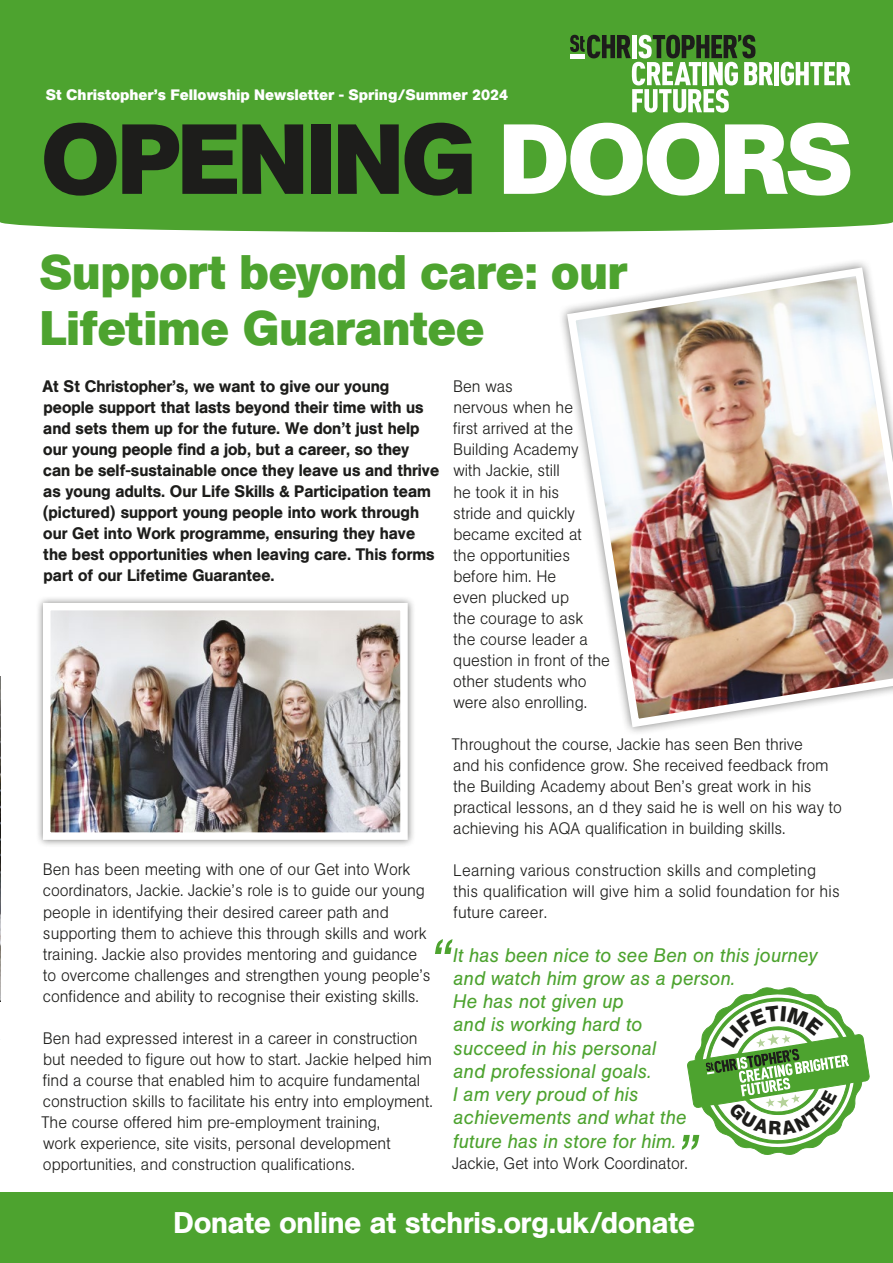
<style>
.page{position:relative;width:893px;height:1263px;background:#fff}
.page>*{position:absolute;margin:0;border:0;box-sizing:border-box;transform-origin:0 0}
.t1{font:700 98.25px "AG Book BQ";letter-spacing:-.035em;color:#1d1d1b}
.t2{font:italic 58.5px "AG Book BQ";color:#4da32f}
.t3{font:700 48px/55.5px "AG Book BQ";letter-spacing:-.015em;color:#4da32f}
.t4{font:500 29.7px "AG Book BQ";letter-spacing:-.005em;color:#fff}
.t5{font:italic 19.5px/23.2px "AG Book BQ";color:#4da32f}
.t6{font:300 16.5px/21px "AG Book BQ";color:#1d1d1b}
.t7{font:500 16.5px/21px "AG Book BQ";color:#1d1d1b}
.t8{font:700 15px "AG Book BQ";color:#fff}
.s1{color:#fff}
</style>
<div class="page">
<img style="left:0;top:676px;width:1px;height:233px">
<svg style="left:0;top:909px;width:1px;height:93px"></svg>
<div style="left:0;top:1193px;width:893px;height:70px;background:#4da32f"></div>
<div style="left:0;top:0;width:893px;height:232px;background:#4da32f"></div>
<div style="left:774px;top:62px;width:5px;height:23px;background:#fff"></div>
<svg style="left:780px;top:62px;width:70px;height:23px"></svg>
<svg style="left:570px;top:35px;width:203px;height:78px"></svg>
<hr style="left:570px;top:54px;width:15px;height:4px;background:#fff">
<img style="left:563px;top:263px;width:330px;height:468px">
<div style="left:35px;top:595px;width:380px;height:253px;background:#1d1d1b;opacity:.58"></div>
<img style="left:52px;top:612px;width:347px;height:219px">
<div style="left:43px;top:603px;width:365px;height:237px;border:8px solid #fff"></div>
<svg style="left:687px;top:987px;width:183px;height:168px"></svg>
<p class="t8" style="left:46px;top:86px;width:464px">St Christopher’s Fellowship Newsletter - Spring/Summer 2024</p>
<h1 class="t1" style="left:40px;top:101px;width:814px">OPENING <span class="s1">DOORS</span></h1>
<h3 class="t3" style="left:39px;top:245px;width:590px">Support beyond care: our<br>Lifetime Guarantee</h3>
<p class="t7" style="left:42px;top:376px;width:398px">At St Christopher’s, we want to give our young people support that lasts beyond their time with us and sets them up for the future. We don’t just help our young people find a job, but a career, so they can be self-sustainable once they leave us and thrive as young adults. Our Life Skills &amp; Participation team (pictured) support young people into work through our Get into Work programme, ensuring they have the best opportunities when leaving care. This forms part of our Lifetime Guarantee.</p>
<p class="t6" style="left:453px;top:376px;width:158px">Ben was<br>nervous when he<br>first arrived at the<br>Building Academy with Jackie, still<br>he took it in his<br>stride and quickly became excited at<br>the opportunities before him. He<br>even plucked up<br>the courage to ask<br>the course leader a question in front of the other students who were also enrolling.</p>
<p class="t6" style="left:452px;top:733px;width:392px">Throughout the course, Jackie has seen Ben thrive<br>and his confidence grow. She received feedback from the Building Academy about Ben’s great work in his practical lessons, an d they said he is well on his way to achieving his AQA qualification in building skills.</p>
<p class="t6" style="left:453px;top:859px;width:388px">Learning various construction skills and completing this qualification will give him a solid foundation for his future career.</p>
<p class="t5" style="left:453px;top:943px;width:366px">It has been nice to see Ben on this journey and watch him grow as a person.<br>He has not given up<br>and is working hard to<br>succeed in his personal<br>and professional goals.<br>I am very proud of his<br>achievements and what the<br>future has in store for him.</p>
<p class="t6" style="left:452px;top:1152px;width:237px">Jackie, Get into Work Coordinator.</p>
<p class="t6" style="left:43px;top:859px;width:389px">Ben has been meeting with one of our Get into Work coordinators, Jackie. Jackie’s role is to guide our young people in identifying their desired career path and supporting them to achieve this through skills and work training. Jackie also provides mentoring and guidance to overcome challenges and strengthen young people’s confidence and ability to recognise their existing skills.</p>
<p class="t6" style="left:42px;top:1027px;width:393px">Ben had expressed interest in a career in construction but needed to figure out how to start. Jackie helped him find a course that enabled him to acquire fundamental construction skills to facilitate his entry into employment.<br>The course offered him pre-employment training,<br>work experience, site visits, personal development opportunities, and construction qualifications.</p>
<h2 class="t2" style="left:429px;top:927px;width:23px">“</h2>
<h2 class="t2" style="left:676px;top:1122px;width:23px">”</h2>
<h3 class="t4" style="left:174px;top:1205px;width:523px">Donate online at stchris.org.uk/donate</h3>
</div>
